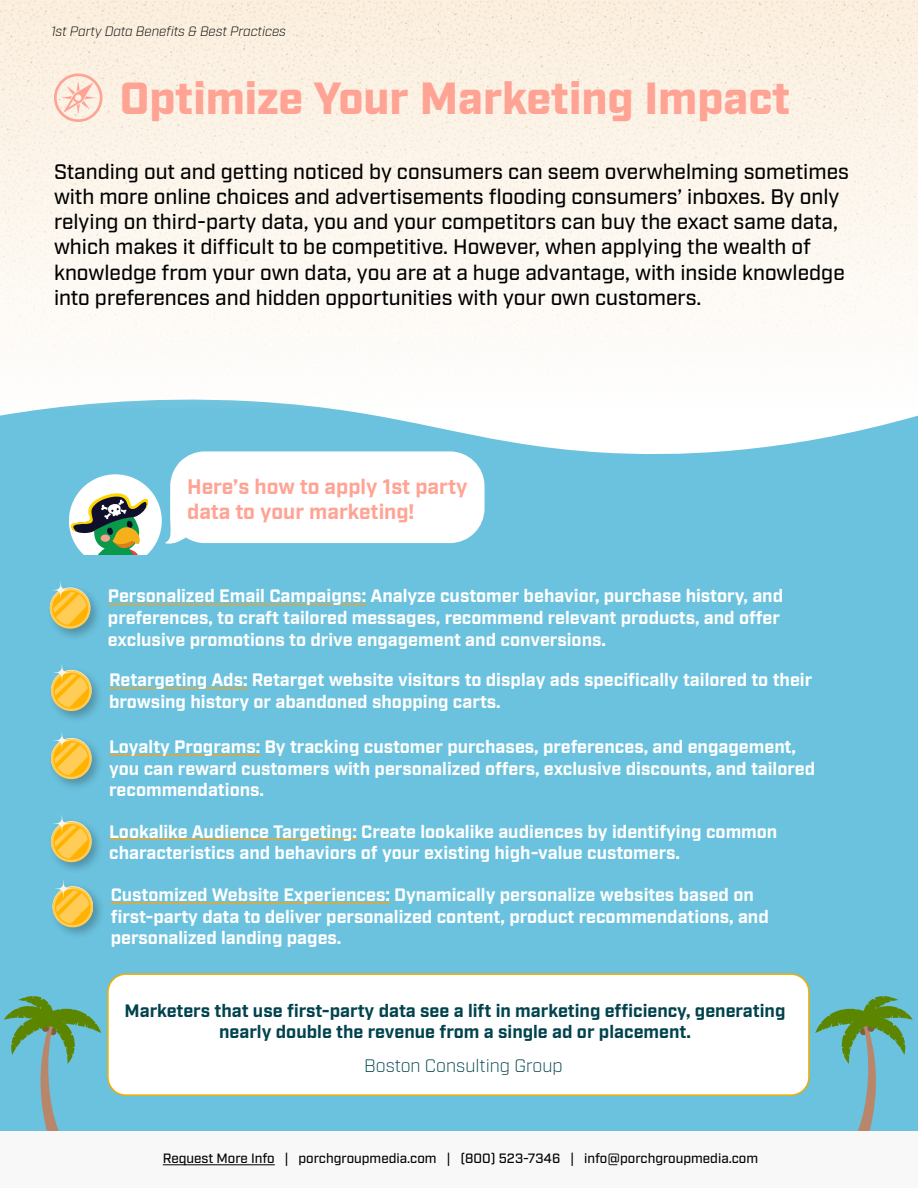
<style>
.page{position:relative;width:918px;height:1188px;background:#fff}
.page>*{position:absolute;margin:0;border:0;box-sizing:border-box;transform-origin:0 0}
.t1{font:900 45px "Industry";color:#ffa394}
.t2{font:500 21px/25.2px "Industry";color:#000}
.t3{font:700 21px/25.2px "Industry";color:#ffa394}
.t4{font:700 18px/21.6px "Industry";color:#fff}
.t5{font:700 18px/21.6px "Industry";color:#00424d;text-align:center}
.t6{font:300 18px "Industry";color:#00424d}
.t7{font:500 13.5px "Industry";color:#000}
.t8{font:italic 300 13.5px "Industry";color:#000}
</style>
<div class="page">
<div style="left:0;top:799px;width:918px;height:389px;background:#6bc2de"></div>
<div style="left:108px;top:974px;width:701px;height:121px;background:#fff;border-radius:18px"></div>
<div style="left:107px;top:973px;width:703px;height:123px;border:2px solid #f2ae00;border-radius:18px"></div>
<div style="left:0;top:408px;width:918px;height:431px;background:#6bc2de"></div>
<img style="left:0;top:0;width:918px;height:408px">
<svg style="left:54px;top:74px;width:48px;height:48px;background:#fbdacc"></svg>
<div style="left:69px;top:474px;width:93px;height:93px;background:#fff;border-radius:50%"></div>
<div style="left:47px;top:556px;width:125px;height:53px;background:#6ac2de"></div>
<svg style="left:165px;top:451px;width:320px;height:95px"></svg>
<hr style="left:108px;top:604px;width:258px;height:1px;background:#eba629">
<div style="left:47px;top:579px;width:56px;height:62px;background:#000;opacity:.25"></div>
<svg style="left:50px;top:490px;width:101px;height:139px"></svg>
<hr style="left:109px;top:687px;width:139px;height:2px;background:#eba629">
<div style="left:48px;top:662px;width:57px;height:62px;background:#000;opacity:.25"></div>
<svg style="left:51px;top:663px;width:40px;height:48px;background:#d0c16c"></svg>
<hr style="left:109px;top:754px;width:151px;height:1px;background:#eba629">
<div style="left:48px;top:730px;width:57px;height:62px;background:#000;opacity:.25"></div>
<svg style="left:51px;top:731px;width:40px;height:48px;background:#d0c16c"></svg>
<hr style="left:109px;top:839px;width:248px;height:1px;background:#eba629">
<div style="left:48px;top:813px;width:57px;height:62px;background:#000;opacity:.25"></div>
<svg style="left:51px;top:814px;width:40px;height:48px"></svg>
<hr style="left:111px;top:902px;width:279px;height:2px;background:#eba629">
<div style="left:49px;top:878px;width:57px;height:62px;background:#000;opacity:.25"></div>
<svg style="left:52px;top:879px;width:41px;height:48px"></svg>
<svg style="left:815px;top:996px;width:98px;height:136px"></svg>
<svg style="left:4px;top:996px;width:97px;height:136px"></svg>
<div style="left:0;top:1132px;width:918px;height:56px;background:#f8f8f8"></div>
<hr style="left:163px;top:1164px;width:112px;height:1px;background:#000">
<p class="t8" style="left:51px;top:23px;width:237px">1st Party Data Benefits &amp; Best Practices</p>
<h1 class="t1" style="left:120px;top:71px;width:672px">Optimize Your Marketing Impact</h1>
<p class="t2" style="left:54px;top:160px;width:797px">Standing out and getting noticed by consumers can seem overwhelming sometimes with more online choices and advertisements flooding consumers’ inboxes. By only relying on third-party data, you and your competitors can buy the exact same data, which makes it difficult to be competitive. However, when applying the wealth of knowledge from your own data, you are at a huge advantage, with inside knowledge into preferences and hidden opportunities with your own customers.</p>
<p class="t3" style="left:187px;top:475px;width:282px">Here’s how to apply 1st party data to your marketing!</p>
<p class="t4" style="left:108px;top:586px;width:677px">Personalized Email Campaigns: Analyze customer behavior, purchase history, and preferences, to craft tailored messages, recommend relevant products, and offer exclusive promotions to drive engagement and conversions.</p>
<p class="t4" style="left:109px;top:670px;width:705px">Retargeting Ads: Retarget website visitors to display ads specifically tailored to their browsing history or abandoned shopping carts.</p>
<p class="t4" style="left:109px;top:737px;width:708px">Loyalty Programs: By tracking customer purchases, preferences, and engagement, you can reward customers with personalized offers, exclusive discounts, and tailored recommendations.</p>
<p class="t4" style="left:109px;top:821px;width:670px">Lookalike Audience Targeting: Create lookalike audiences by identifying common characteristics and behaviors of your existing high-value customers.</p>
<p class="t4" style="left:111px;top:885px;width:660px">Customized Website Experiences: Dynamically personalize websites based on first-party data to deliver personalized content, product recommendations, and personalized landing pages.</p>
<p class="t5" style="left:124px;top:1001px;width:662px">Marketers that use first-party data see a lift in marketing efficiency, generating nearly double the revenue from a single ad or placement.</p>
<p class="t6" style="left:364px;top:1055px;width:200px">Boston Consulting Group</p>
<p class="t7" style="left:163px;top:1151px;width:597px">Request More Info | porchgroupmedia.com | (800) 523-7346 | info@porchgroupmedia.com</p>
</div>
